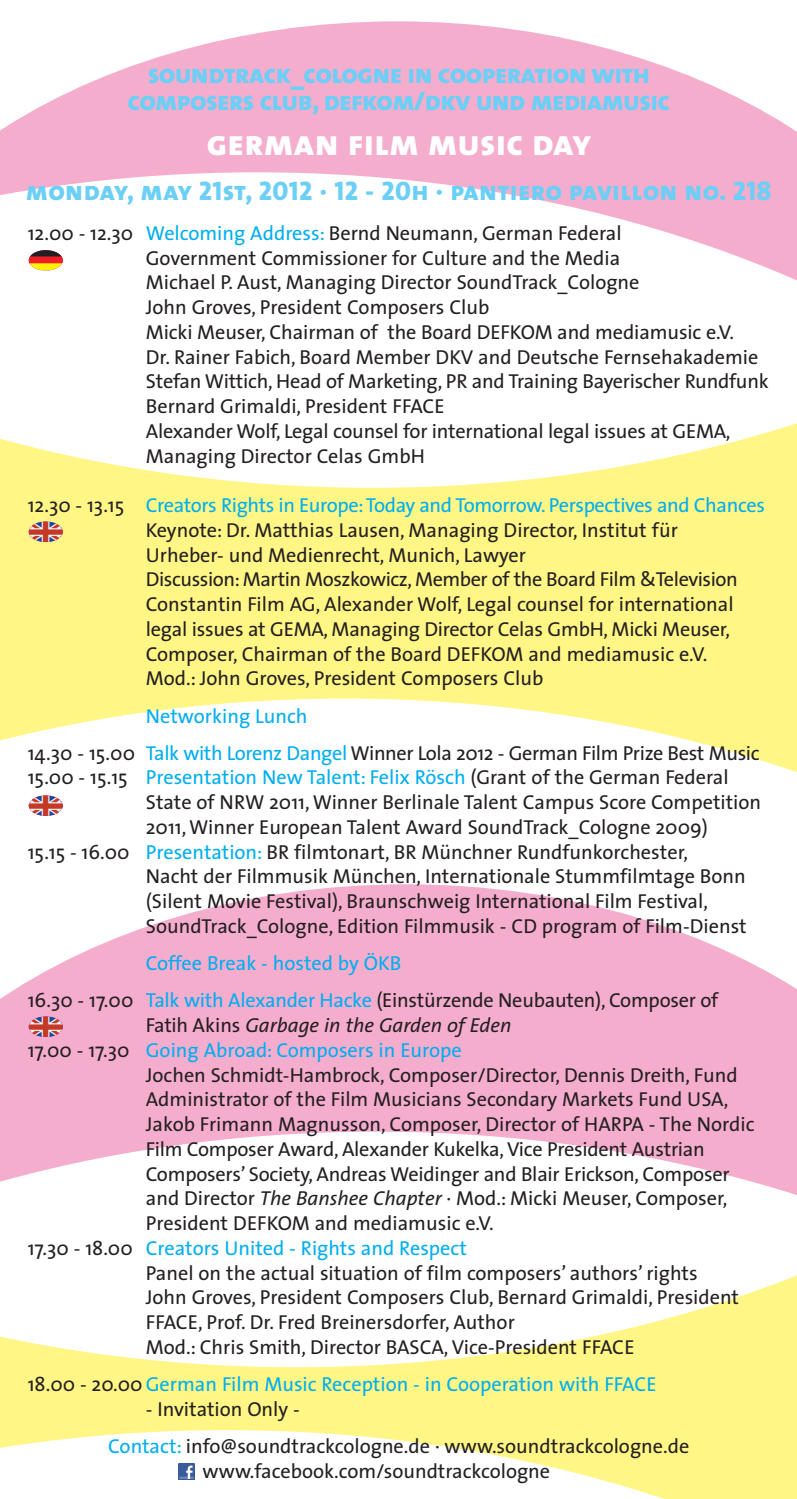
<style>
.page{position:relative;width:797px;height:1499px;background:#fff}
.page>*{position:absolute;margin:0;border:0;box-sizing:border-box;transform-origin:0 0}
.t1{font:36px "The Sans Extra Bold Caps";letter-spacing:.005em;color:#fff}
.t2{font:27px/27px "The Sans Extra Bold Caps";letter-spacing:-.025em;color:#6bcff6;text-align:center}
.t3{font:27px "The Sans Extra Bold Caps";letter-spacing:.01em;color:#6bcff6}
.t4{font:20.25px/24.8px "The Sans";color:#231f20}
.t5{font:20.25px/37.1px "The Sans";color:#00aeef}
.t6{font:20.25px/37.1px "The Sans";letter-spacing:-.02em;color:#231f20}
.t7{font:italic 20.25px "The Sans";color:#231f20}
.s1{color:#00aeef}
.s2{color:#231f20}
.s3{font-style:normal}
.s4{font-style:italic}
</style>
<div class="page">
<div style="left:0;top:0;width:796px;height:470px;background:#f5adce"></div>
<svg style="left:0;top:172px;width:576px;height:36px;fill:#fff"></svg>
<div style="left:0;top:208px;width:796px;height:209px;background:#fff"></div>
<div style="left:0;top:0;width:796px;height:21px;background:#fff"></div>
<svg style="left:0;top:21px;width:796px;height:110px"></svg>
<div style="left:0;top:934px;width:796px;height:276px;background:#f5adce"></div>
<svg style="left:58px;top:1131px;width:635px;height:36px;fill:#fff"></svg>
<div style="left:0;top:1167px;width:796px;height:43px;background:#fff"></div>
<svg style="left:0;top:884px;width:796px;height:115px"></svg>
<div style="left:0;top:604px;width:796px;height:210px;background:#fff685"></div>
<svg style="left:27px;top:698px;width:636px;height:36px;fill:#fff"></svg>
<div style="left:0;top:734px;width:796px;height:80px;background:#fff"></div>
<div style="left:0;top:417px;width:796px;height:192px;background:#fff685"></div>
<svg style="left:49px;top:451px;width:647px;height:37px;fill:#fff"></svg>
<div style="left:0;top:417px;width:796px;height:34px;background:#fff"></div>
<div style="left:0;top:1372px;width:796px;height:126px;background:#fff685"></div>
<svg style="left:0;top:1430px;width:547px;height:36px;fill:#fff"></svg>
<svg style="left:0;top:1466px;width:661px;height:32px;background:#fefef5"></svg>
<div style="left:0;top:1239px;width:796px;height:146px;background:#fff685"></div>
<svg style="left:0;top:1331px;width:617px;height:36px;fill:#fff"></svg>
<div style="left:0;top:1239px;width:796px;height:92px;background:#fff"></div>
<img style="left:29px;top:521px;width:34px;height:21px;border-radius:50%">
<img style="left:29px;top:795px;width:34px;height:21px;border-radius:50%">
<img style="left:29px;top:1016px;width:34px;height:21px;border-radius:50%">
<img style="left:29px;top:250px;width:34px;height:21px;border-radius:50%">
<img style="left:178px;top:1463px;width:16px;height:16px">
<h2 class="t2" style="left:128px;top:60px;width:544px">soundtrack_cologne in cooperation with composers club, defkom/dkv und mediamusic</h2>
<h1 class="t1" style="left:207px;top:112px;width:386px">german film music day</h1>
<h2 class="t3" style="left:26px;top:168px;width:747px">monday, may 21st, 2012 · 12 - 20h · pantiero pavillon no. 218</h2>
<p class="t4" style="left:146px;top:220px;width:624px;text-indent:-118px">12.00 - 12.30 <span class="s1">Welcoming Address:</span> Bernd Neumann, German Federal<br>Government Commissioner for Culture and the Media<br>Michael P. Aust, Managing Director SoundTrack_Cologne<br>John Groves, President Composers Club<br>Micki Meuser, Chairman of the Board DEFKOM and mediamusic e.V.<br>Dr. Rainer Fabich, Board Member DKV and Deutsche Fernsehakademie Stefan Wittich, Head of Marketing, PR and Training Bayerischer Rundfunk Bernard Grimaldi, President FFACE<br>Alexander Wolf, Legal counsel for international legal issues at GEMA, Managing Director Celas GmbH</p>
<p class="t4" style="left:146px;top:492px;width:620px;text-indent:-118px">12.30 - 13.15 <span class="s1">Creators Rights in Europe: Today and Tomorrow. Perspectives and Chances </span>Keynote: Dr. Matthias Lausen, Managing Director, Institut für<br>Urheber- und Medienrecht, Munich, Lawyer<br>Discussion: Martin Moszkowicz, Member of the Board Film &amp;Television Constantin Film AG, Alexander Wolf, Legal counsel for international legal issues at GEMA, Managing Director Celas GmbH, Micki Meuser, Composer, Chairman of the Board DEFKOM and mediamusic e.V.<br>Mod.: John Groves, President Composers Club</p>
<p class="t6" style="left:28px;top:696px;width:733px;text-indent:118px"><span class="s1">Networking Lunch<br></span>14.30 - 15.00 <span class="s1">Talk with Lorenz Dangel</span> Winner Lola 2012 - German Film Prize Best Music</p>
<p class="t4" style="left:28px;top:764px;width:702px">15.00 - 15.15 <span class="s1">Presentation New Talent: Felix Rösch</span> (Grant of the German Federal</p>
<p class="t4" style="left:146px;top:789px;width:617px">State of NRW 2011, Winner Berlinale Talent Campus Score Competition</p>
<p class="t4" style="left:146px;top:814px;width:563px">2011, Winner European Talent Award SoundTrack_Cologne 2009)</p>
<p class="t4" style="left:28px;top:839px;width:661px">15.15 - 16.00 <span class="s1">Presentation:</span> BR filmtonart, BR Münchner Rundfunkorchester,</p>
<p class="t4" style="left:146px;top:863px;width:601px">Nacht der Filmmusik München, Internationale Stummfilmtage Bonn</p>
<p class="t4" style="left:146px;top:888px;width:563px">(Silent Movie Festival), Braunschweig International Film Festival,</p>
<p class="t4" style="left:146px;top:913px;width:602px">SoundTrack_Cologne, Edition Filmmusik - CD program of Film-Dienst</p>
<p class="t5" style="left:28px;top:944px;width:692px;text-indent:118px">Coffee Break - hosted by ÖKB<br><span class="s2">16.30 - 17.00</span> Talk with Alexander Hacke <span class="s2">(Einstürzende Neubauten), Composer of</span></p>
<p class="t7" style="left:146px;top:1008px;width:367px"><span class="s3">Fatih Akins</span> Garbage in the Garden of Eden</p>
<p class="t5" style="left:28px;top:1030px;width:435px"><span class="s2">17.00 - 17.30</span> Going Abroad: Composers in Europe</p>
<p class="t4" style="left:146px;top:1061px;width:593px">Jochen Schmidt-Hambrock, Composer/Director, Dennis Dreith, Fund</p>
<p class="t4" style="left:146px;top:1086px;width:584px">Administrator of the Film Musicians Secondary Markets Fund USA,</p>
<p class="t4" style="left:146px;top:1111px;width:610px">Jakob Frimann Magnusson, Composer, Director of HARPA - The Nordic</p>
<p class="t4" style="left:146px;top:1136px;width:560px">Film Composer Award, Alexander Kukelka, Vice President Austrian</p>
<p class="t4" style="left:146px;top:1160px;width:585px">Composers’ Society, Andreas Weidinger and Blair Erickson, Composer</p>
<p class="t4" style="left:146px;top:1185px;width:583px">and Director <span class="s4">The Banshee Chapter</span> · Mod.: Micki Meuser, Composer,</p>
<p class="t4" style="left:146px;top:1210px;width:349px">President DEFKOM and mediamusic e.V.</p>
<p class="t5" style="left:28px;top:1228px;width:441px"><span class="s2">17.30 - 18.00</span> Creators United - Rights and Respect</p>
<p class="t4" style="left:146px;top:1259px;width:553px">Panel on the actual situation of film composers’ authors’ rights</p>
<p class="t4" style="left:146px;top:1284px;width:594px">John Groves, President Composers Club, Bernard Grimaldi, President</p>
<p class="t4" style="left:146px;top:1309px;width:370px">FFACE, Prof. Dr. Fred Breinersdorfer, Author</p>
<p class="t4" style="left:146px;top:1334px;width:490px">Mod.: Chris Smith, Director BASCA, Vice-President FFACE</p>
<p class="t5" style="left:28px;top:1365px;width:630px"><span class="s2">18.00 - 20.00</span> German Film Music Reception - in Cooperation with FFACE</p>
<p class="t4" style="left:108px;top:1389px;width:582px;line-height:37.1px;text-indent:38px">- Invitation Only -<br><span class="s1">Contact:</span> info@soundtrackcologne.de · www.soundtrackcologne.de</p>
<p class="t4" style="left:202px;top:1457px;width:349px">www.facebook.com/soundtrackcologne</p>
</div>
